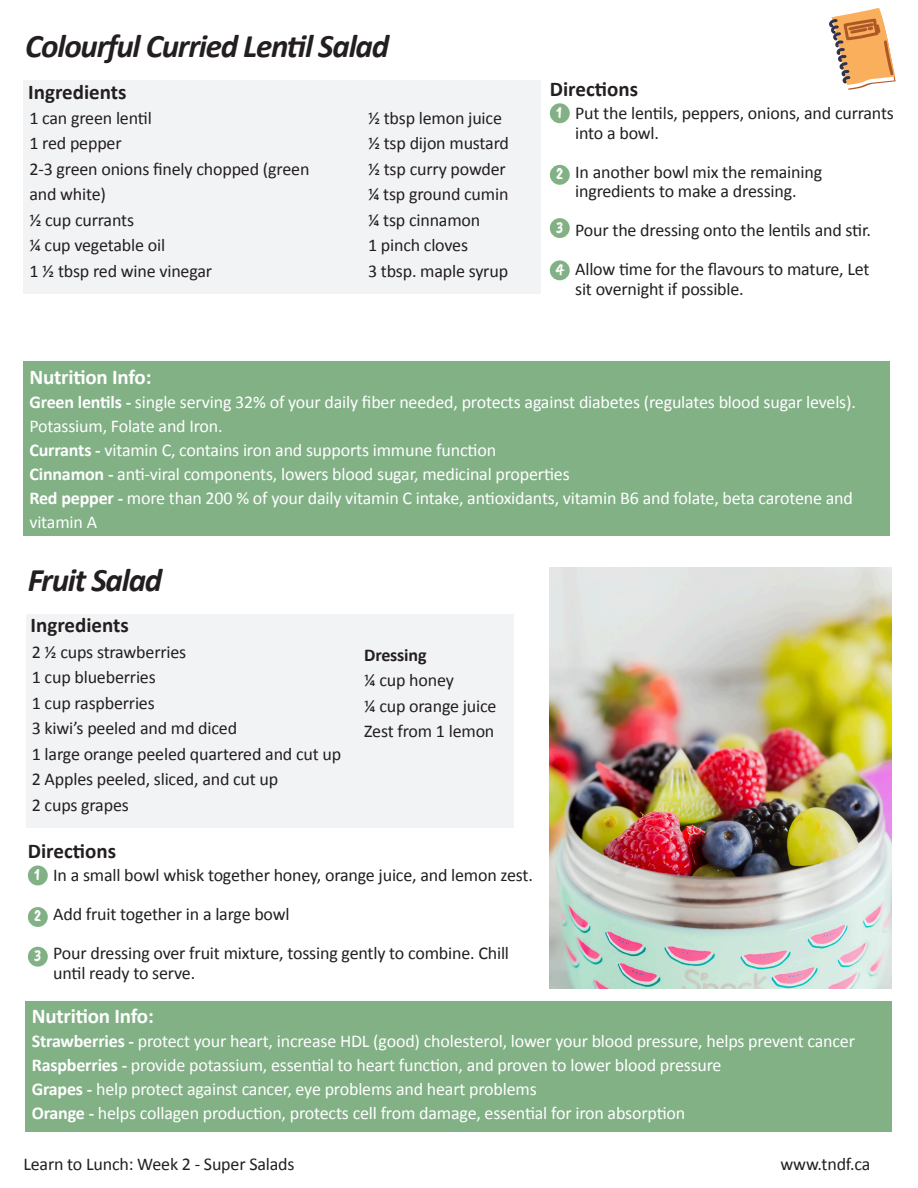
<style>
.page{position:relative;width:918px;height:1188px;background:#fff}
.page>*{position:absolute;margin:0;border:0;box-sizing:border-box;transform-origin:0 0}
.t1{font:italic 700 33px "Calibri";letter-spacing:-.035em;color:#231f20}
.t2{font:700 21px "Calibri";color:#231f20}
.t3{font:700 21px "Calibri";letter-spacing:-.01em;color:#fff}
.t4{font:18px/25.5px "Calibri";letter-spacing:-.01em;color:#231f20}
.t5{font:18px/24px "Calibri";letter-spacing:-.01em;color:#fff}
.t6{font:700 18px "Calibri";letter-spacing:-.01em;color:#231f20}
.t7{font:16.95px "Caveat Brush";color:#fff}
.s1{font-weight:700}
</style>
<div class="page">
<svg style="left:829px;top:8px;width:67px;height:82px"></svg>
<div style="left:26px;top:1001px;width:866px;height:130px;background:#82b186"></div>
<div style="left:23px;top:362px;width:867px;height:174px;background:#82b186"></div>
<div style="left:23px;top:80px;width:517px;height:214px;background:#f2f3f4"></div>
<div style="left:550px;top:103px;width:20px;height:20px;background:#82b186;border-radius:50%"></div>
<div style="left:550px;top:165px;width:20px;height:20px;background:#82b186;border-radius:50%"></div>
<div style="left:550px;top:260px;width:20px;height:20px;background:#82b186;border-radius:50%"></div>
<div style="left:550px;top:218px;width:20px;height:20px;background:#82b186;border-radius:50%"></div>
<div style="left:26px;top:614px;width:487px;height:214px;background:#f2f3f4"></div>
<div style="left:28px;top:866px;width:20px;height:19px;background:#82b186;border-radius:50%"></div>
<div style="left:28px;top:907px;width:20px;height:20px;background:#82b186;border-radius:50%"></div>
<div style="left:28px;top:947px;width:20px;height:20px;background:#82b186;border-radius:50%"></div>
<img style="left:550px;top:568px;width:342px;height:420px">
<h1 class="t1" style="left:25px;top:23px;width:365px">Colourful Curried Lentil Salad</h1>
<p class="t2" style="left:28px;top:77px;width:100px">Ingredients</p>
<p class="t4" style="left:29px;top:105px;width:282px">1 can green lentil<br>1 red pepper<br>2-3 green onions finely chopped (green and white)<br>½ cup currants<br>¼ cup vegetable oil<br>1 ½ tbsp red wine vinegar</p>
<p class="t4" style="left:368px;top:105px;width:142px">½ tbsp lemon juice ½ tsp dijon mustard ½ tsp curry powder ¼ tsp ground cumin ¼ tsp cinnamon<br>1 pinch cloves<br>3 tbsp. maple syrup</p>
<p class="t2" style="left:550px;top:74px;width:90px">Directions</p>
<p class="t4" style="left:575px;top:103px;width:320px;line-height:19.5px">Put the lentils, peppers, onions, and currants into a bowl.</p>
<p class="t4" style="left:575px;top:162px;width:249px;line-height:19.5px">In another bowl mix the remaining ingredients to make a dressing.</p>
<p class="t4" style="left:575px;top:210px;width:297px;line-height:39px">Pour the dressing onto the lentils and stir.<br>Allow time for the flavours to mature, Let</p>
<p class="t4" style="left:575px;top:276px;width:170px">sit overnight if possible.</p>
<p class="t7" style="left:556px;top:102px;width:7px">1</p>
<p class="t7" style="left:556px;top:164px;width:9px">2</p>
<p class="t7" style="left:556px;top:217px;width:9px">3</p>
<p class="t7" style="left:556px;top:260px;width:9px">4</p>
<p class="t3" style="left:29px;top:362px;width:124px">Nutrition Info:</p>
<p class="t5" style="left:29px;top:390px;width:828px"><span class="s1">Green lentils -</span> single serving 32% of your daily fiber needed, protects against diabetes (regulates blood sugar levels).<br>Potassium, Folate and Iron.<br><span class="s1">Currants -</span> vitamin C, contains iron and supports immune function<br><span class="s1">Cinnamon -</span> anti-viral components, lowers blood sugar, medicinal properties<br><span class="s1">Red pepper -</span> more than 200 % of your daily vitamin C intake, antioxidants, vitamin B6 and folate, beta carotene and vitamin A</p>
<h1 class="t1" style="left:28px;top:557px;width:136px">Fruit Salad</h1>
<p class="t2" style="left:31px;top:611px;width:100px">Ingredients</p>
<p class="t4" style="left:32px;top:639px;width:311px">2 ½ cups strawberries<br>1 cup blueberries<br>1 cup raspberries<br>3 kiwi’s peeled and md diced<br>1 large orange peeled quartered and cut up<br>2 Apples peeled, sliced, and cut up<br>2 cups grapes</p>
<p class="t2" style="left:28px;top:836px;width:90px">Directions</p>
<p class="t4" style="left:53px;top:856px;width:481px;line-height:39px">In a small bowl whisk together honey, orange juice, and lemon zest.<br>Add fruit together in a large bowl<br>Pour dressing over fruit mixture, tossing gently to combine. Chill</p>
<p class="t4" style="left:53px;top:960px;width:144px">until ready to serve.</p>
<p class="t6" style="left:364px;top:642px;width:64px">Dressing</p>
<p class="t4" style="left:364px;top:667px;width:134px">¼ cup honey<br>¼ cup orange juice<br>Zest from 1 lemon</p>
<p class="t7" style="left:34px;top:865px;width:7px">1</p>
<p class="t7" style="left:34px;top:906px;width:9px">2</p>
<p class="t7" style="left:34px;top:946px;width:9px">3</p>
<p class="t3" style="left:32px;top:1002px;width:124px">Nutrition Info:</p>
<p class="t5" style="left:32px;top:1029px;width:825px"><span class="s1">Strawberries -</span> protect your heart, increase HDL (good) cholesterol, lower your blood pressure, helps prevent cancer <span class="s1">Raspberries -</span> provide potassium, essential to heart function, and proven to lower blood pressure<br><span class="s1">Grapes -</span> help protect against cancer, eye problems and heart problems<br><span class="s1">Orange -</span> helps collagen production, protects cell from damage, essential for iron absorption</p>
<p class="t4" style="left:23px;top:1150px;width:273px">Learn to Lunch: Week 2 - Super Salads</p>
<p class="t4" style="left:781px;top:1150px;width:91px">www.tndf.ca</p>
</div>
